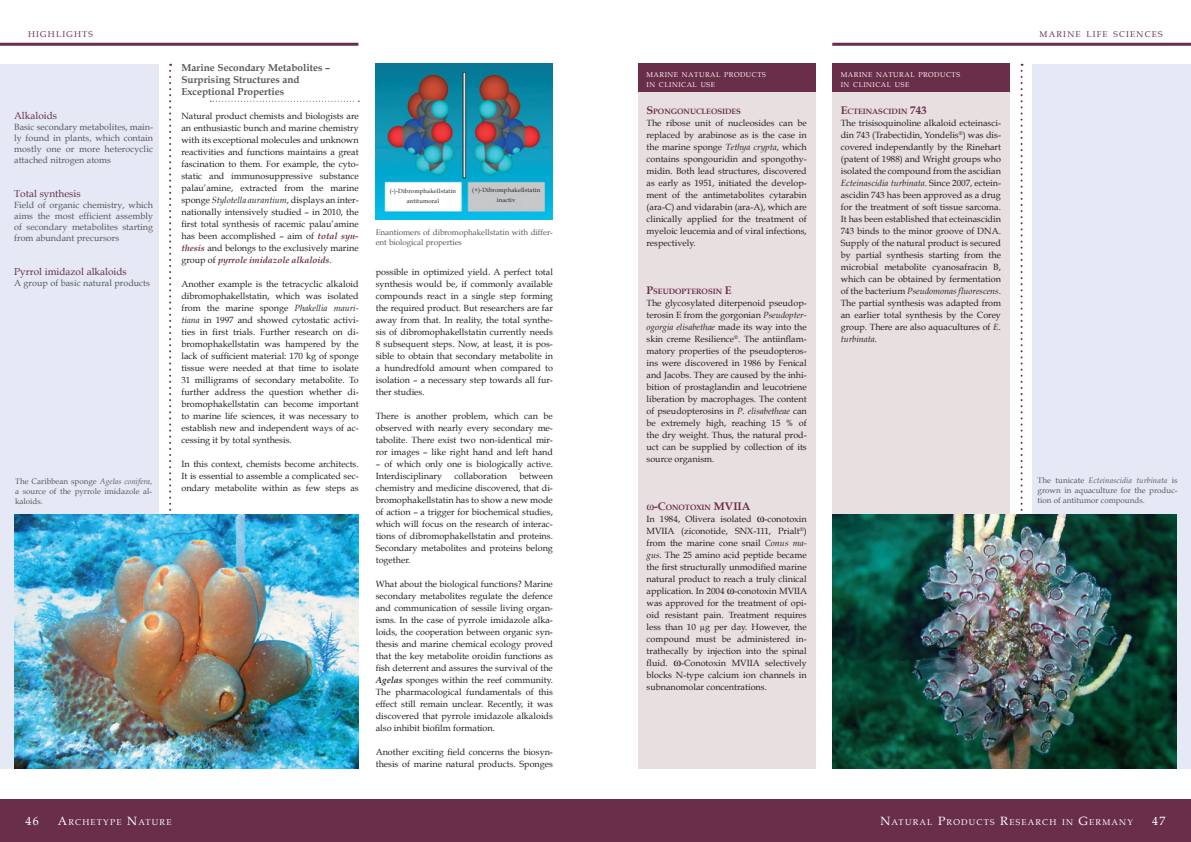
<style>
.page{position:relative;width:1191px;height:842px;background:#fff}
.page>*{position:absolute;margin:0;border:0;box-sizing:border-box;transform-origin:0 0}
.t1{font:12px "Book Antiqua";color:#fff}
.t2{font:700 10px/12px "Book Antiqua";color:#57585a}
.t3{font:10px "Book Antiqua";color:#692e49}
.t4{font:9px/12px "Book Antiqua";color:#231f20;text-align:justify}
.t5{font:9px/11px "Book Antiqua";color:#57585a;text-align:justify}
.t6{font:8.4px "Book Antiqua";letter-spacing:.145em;color:#fff}
.t7{font:8.4px "Book Antiqua";letter-spacing:.145em;color:#692e49}
.t8{font:8px/10px "Book Antiqua";color:#57585a;text-align:justify}
.t9{font:700 7.7px "Book Antiqua";color:#692e49}
.t10{font:7px/10px "Book Antiqua";letter-spacing:.07em;color:#fef6eb}
.t11{font:6px/10px "Book Antiqua";letter-spacing:.025em;color:#231f20;text-align:center}
.s1{font-style:italic}
.s2{font-weight:700;font-style:italic;color:#692e49}
.s3{font-size:11px}
.s4{font-weight:700;font-style:italic}
.s5{font-size:12px}
</style>
<div class="page">
<div style="left:0;top:799px;width:595px;height:43px;background:#692e49"></div>
<svg style="left:169px;top:64px;width:2px;height:447px"></svg>
<div style="left:595px;top:799px;width:596px;height:43px;background:#692e49"></div>
<svg style="left:1020px;top:64px;width:2px;height:447px"></svg>
<hr style="left:0;top:43px;width:358px;height:3px;background:#692e49">
<hr style="left:832px;top:43px;width:359px;height:3px;background:#692e49">
<div style="left:0;top:64px;width:159px;height:704px;background:#e4e9f5"></div>
<div style="left:1032px;top:64px;width:159px;height:704px;background:#e4e9f5"></div>
<svg style="left:210px;top:101px;width:149px;height:1px"></svg>
<div style="left:638px;top:64px;width:177px;height:704px;background:#e8dfe1"></div>
<div style="left:638px;top:64px;width:177px;height:28px;background:#692e49"></div>
<div style="left:832px;top:64px;width:177px;height:704px;background:#e8dfe1"></div>
<div style="left:832px;top:64px;width:177px;height:28px;background:#692e49"></div>
<img style="left:14px;top:514px;width:345px;height:254px">
<img style="left:832px;top:514px;width:344px;height:254px">
<img style="left:376px;top:64px;width:177px;height:155px">
<p class="t7" style="left:28px;top:29px;width:66px">HIGHLIGHTS</p>
<p class="t7" style="left:1039px;top:29px;width:125px">MARINE LIFE SCIENCES</p>
<p class="t2" style="left:181px;top:62px;width:150px">Marine Secondary Metabolites –<br>Surprising Structures and<br>Exceptional Properties</p>
<p class="t4" style="left:181px;top:110px;width:179px">Natural product chemists and biologists are an enthusiastic bunch and marine chemistry with its exceptional molecules and unknown reactivities and functions maintains a great fascination to them. For example, the cyto&shy;static and immunosuppressive substance palau’amine, extracted from the marine sponge <span class="s1">Stylotella aurantium</span>, displays an inter&shy;nationally intensively studied – in 2010, the first total synthesis of racemic palau’amine has been accomplished – aim of <span class="s2">total syn&shy;thesis</span> and belongs to the exclusively marine group of <span class="s2">pyrrole imidazole alkaloids</span>.</p>
<p class="t4" style="left:181px;top:278px;width:179px">Another example is the tetracyclic alkaloid dibromophakellstatin, which was isolated from the marine sponge <span class="s1">Phakellia mauri&shy;tiana</span> in 1997 and showed cytostatic activi&shy;ties in first trials. Further research on di&shy;bromophakellstatin was hampered by the lack of sufficient material: 170 kg of sponge tissue were needed at that time to isolate 31 milligrams of secondary metabolite. To further address the question whether di&shy;bromophakellstatin can become important to marine life sciences, it was necessary to establish new and independent ways of ac&shy;cessing it by total synthesis.</p>
<p class="t4" style="left:181px;top:458px;width:179px">In this context, chemists become architects.<br>It is essential to assemble a complicated sec&shy;ondary metabolite within as few steps as</p>
<p class="t10" style="left:840px;top:69px;width:121px">MARINE NATURAL PRODUCTS<br>IN CLINICAL USE</p>
<p class="t10" style="left:646px;top:69px;width:121px">MARINE NATURAL PRODUCTS<br>IN CLINICAL USE</p>
<p class="t9" style="left:840px;top:107px;width:87px"><span class="s3">E</span>CTEINASCIDIN <span class="s3">743</span></p>
<p class="t4" style="left:840px;top:117px;width:162px">The trisisoquinoline alkaloid ecteinasci&shy;din 743 (Trabectidin, Yondelis<sup>®</sup>) was dis&shy;covered independantly by the Rinehart (patent of 1988) and Wright groups who isolated the compound from the ascidian <span class="s1">Ecteinascidia turbinata</span>. Since 2007, ectein&shy;ascidin 743 has been approved as a drug for the treatment of soft tissue sarcoma.<br>It has been established that ecteinascidin 743 binds to the minor groove of DNA.<br>Supply of the natural product is secured by partial synthesis starting from the microbial metabolite cyanosafracin B, which can be obtained by fermentation of the bacterium <span class="s1">Pseudomonas fluorescens</span>.<br>The partial synthesis was adapted from an earlier total synthesis by the Corey group. There are also aquacultures of <span class="s1">E. turbinata</span>.</p>
<p class="t9" style="left:646px;top:107px;width:95px"><span class="s3">S</span>PONGONUCLEOSIDES</p>
<p class="t4" style="left:646px;top:117px;width:162px">The ribose unit of nucleosides can be replaced by arabinose as is the case in the marine sponge <span class="s1">Tethya crypta</span>, which contains spongouridin and spongothy&shy;midin. Both lead structures, discovered as early as 1951, initiated the develop&shy;ment of the antimetabolites cytarabin (ara-C) and vidarabin (ara-A), which are clinically applied for the treatment of myeloic leucemia and of viral infections, respectively.</p>
<p class="t9" style="left:646px;top:287px;width:86px"><span class="s3">P</span>SEUDOPTEROSIN <span class="s3">E</span></p>
<p class="t4" style="left:646px;top:297px;width:162px">The glycosylated diterpenoid pseudop&shy;terosin E from the gorgonian <span class="s1">Pseudopter&shy;ogorgia elisabethae</span> made its way into the skin creme Resilience<sup>®</sup>. The antiinflam&shy;matory properties of the pseudopteros&shy;ins were discovered in 1986 by Fenical and Jacobs. They are caused by the inhi&shy;bition of prostaglandin and leucotriene liberation by macrophages. The content of pseudopterosins in <span class="s1">P. elisabetheae</span> can be extremely high, reaching 15 % of the dry weight. Thus, the natural prod&shy;uct can be supplied by collection of its source organism.</p>
<p class="t9" style="left:654px;top:503px;width:98px"><span class="s3">-C</span>ONOTOXIN <span class="s3">MVIIA</span></p>
<p class="t4" style="left:646px;top:513px;width:107px">In 1984, Olivera isolated</p>
<p class="t3" style="left:14px;top:110px;width:44px">Alkaloids</p>
<p class="t5" style="left:14px;top:122px;width:140px">Basic secondary metabolites, main&shy;ly found in plants, which contain mostly one or more heterocyclic attached nitrogen atoms</p>
<p class="t3" style="left:14px;top:188px;width:68px">Total synthesis</p>
<p class="t5" style="left:14px;top:200px;width:140px">Field of organic chemistry, which aims the most efficient assembly of secondary metabolites starting from abundant precursors</p>
<p class="t3" style="left:14px;top:266px;width:114px">Pyrrol imidazol alkaloids</p>
<p class="t5" style="left:14px;top:278px;width:137px">A group of basic natural products</p>
<p class="t11" style="left:390px;top:186px;width:68px">(-)-Dibromphakellstatin antitumoral</p>
<p class="t11" style="left:472px;top:185px;width:70px">(+)-Dibromphakellstatin inactiv</p>
<p class="t8" style="left:376px;top:228px;width:179px">Enantiomers of dibromophakellstatin with differ&shy;ent biological properties</p>
<p class="t4" style="left:376px;top:266px;width:179px">possible in optimized yield. A perfect total synthesis would be, if commonly available compounds react in a single step forming the required product. But researchers are far away from that. In reality, the total synthe&shy;sis of dibromophakellstatin currently needs 8 subsequent steps. Now, at least, it is pos&shy;sible to obtain that secondary metabolite in a hundredfold amount when compared to isolation – a necessary step towards all fur&shy;ther studies.</p>
<p class="t4" style="left:376px;top:410px;width:179px">There is another problem, which can be observed with nearly every secondary me&shy;tabolite. There exist two non-identical mir&shy;ror images – like right hand and left hand</p>
<p class="t4" style="left:376px;top:458px;width:179px">– of which only one is biologically active.<br>Interdisciplinary</p>
<p class="t4" style="left:454px;top:470px;width:54px">collaboration</p>
<p class="t4" style="left:376px;top:470px;width:179px;text-indent:144px">between chemistry and medicine discovered, that di&shy;bromophakellstatin has to show a new mode of action – a trigger for biochemical studies, which will focus on the research of interac&shy;tions of dibromophakellstatin and proteins.<br>Secondary metabolites and proteins belong together.</p>
<p class="t4" style="left:376px;top:578px;width:179px">What about the biological functions? Marine secondary metabolites regulate the defence and communication of sessile living organ&shy;isms. In the case of pyrrole imidazole alka&shy;loids, the cooperation between organic syn&shy;thesis and marine chemical ecology proved that the key metabolite oroidin functions as fish deterrent and assures the survival of the <span class="s4">Agelas</span> sponges within the reef community.<br>The pharmacological fundamentals of this effect still remain unclear. Recently, it was discovered that pyrrole imidazole alkaloids also inhibit biofilm formation.</p>
<p class="t4" style="left:376px;top:746px;width:179px">Another exciting field concerns the biosyn&shy;thesis of marine natural products. Sponges</p>
<p class="t8" style="left:15px;top:476px;width:138px">The Caribbean sponge <span class="s1">Agelas conifera</span>, a source of the pyrrole imidazole al&shy;kaloids.</p>
<p class="t8" style="left:1037px;top:475px;width:141px">The tunicate <span class="s1">Ecteinascidia turbinata</span> is grown in aquaculture for the produc&shy;tion of antitumor compounds.</p>
<p class="t4" style="left:646px;top:513px;width:162px;text-indent:118px">-conotoxin MVIIA (ziconotide, SNX-111, Prialt<sup>®</sup>) from the marine cone snail <span class="s1">Conus ma&shy;gus</span>. The 25 amino acid peptide became the first structurally unmodified marine natural product to reach a truly clinical application. In 2004 -conotoxin MVIIA was approved for the treatment of opi&shy;oid resistant pain. Treatment requires less than 10 μg per day. However, the compound must be administered in&shy;trathecally by injection into the spinal fluid.</p>
<p class="t4" style="left:646px;top:657px;width:162px;text-indent:35px">-Conotoxin MVIIA selectively blocks N-type calcium ion channels in subnanomolar concentrations.</p>
<h1 class="t1" style="left:26px;top:813px;width:15px">46</h1>
<p class="t6" style="left:58px;top:817px;width:115px"><span class="s5">A</span>RCHETYPE <span class="s5">N</span>ATURE</p>
<p class="t6" style="left:880px;top:817px;width:254px"><span class="s5">N</span>ATURAL <span class="s5">P</span>RODUCTS <span class="s5">R</span>ESEARCH IN <span class="s5">G</span>ERMAN Y</p>
<h1 class="t1" style="left:1152px;top:813px;width:15px">47</h1>
</div>
